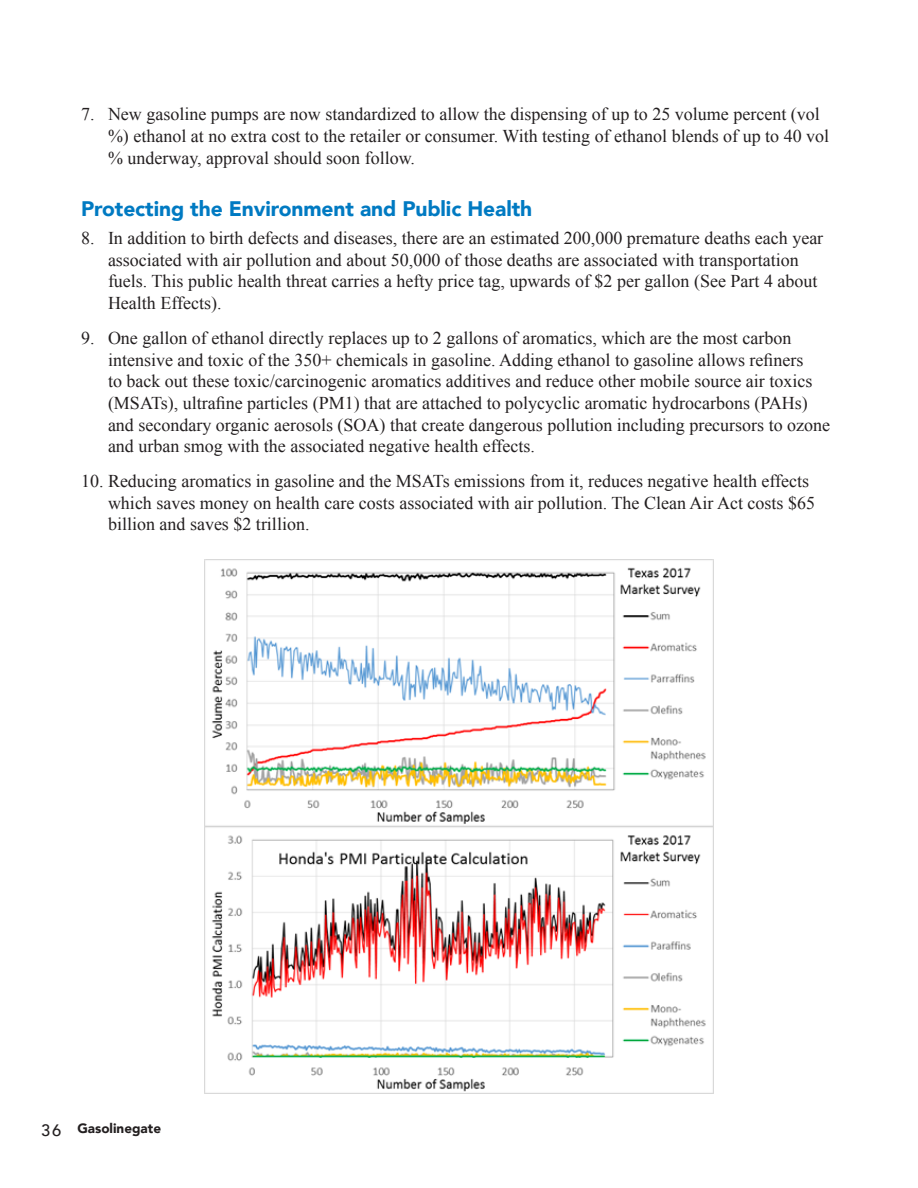
<style>
.page{position:relative;width:918px;height:1188px;background:#fff}
.page>*{position:absolute;margin:0;border:0;box-sizing:border-box;transform-origin:0 0}
.t1{font:900 21px "Avenir";letter-spacing:-.005em;color:#007ac2}
.t2{font:18px/21.6px "Times New Roman";color:#231f20}
.t3{font:900 13.5px "Avenir";color:#231f20}
.s1{font-weight:500;font-size:16.5px}
</style>
<div class="page">
<img style="left:205px;top:559px;width:508px;height:534px">
<p class="t2" style="left:108px;top:103px;width:723px;text-indent:-27px">7. New gasoline pumps are now standardized to allow the dispensing of up to 25 volume percent (vol %) ethanol at no extra cost to the retailer or consumer. With testing of ethanol blends of up to 40 vol % underway, approval should soon follow.</p>
<h2 class="t1" style="left:81px;top:191px;width:453px">Protecting the Environment and Public Health</h2>
<p class="t2" style="left:108px;top:227px;width:717px;text-indent:-27px">8. In addition to birth defects and diseases, there are an estimated 200,000 premature deaths each year associated with air pollution and about 50,000 of those deaths are associated with transportation fuels. This public health threat carries a hefty price tag, upwards of $2 per gallon (See Part 4 about Health Effects).</p>
<p class="t2" style="left:108px;top:327px;width:724px;text-indent:-27px">9. One gallon of ethanol directly replaces up to 2 gallons of aromatics, which are the most carbon intensive and toxic of the 350+ chemicals in gasoline. Adding ethanol to gasoline allows refiners<br>to back out these toxic/carcinogenic aromatics additives and reduce other mobile source air toxics (MSATs), ultrafine particles (PM1) that are attached to polycyclic aromatic hydrocarbons (PAHs) and secondary organic aerosols (SOA) that create dangerous pollution including precursors to ozone and urban smog with the associated negative health effects.</p>
<p class="t2" style="left:108px;top:470px;width:709px;text-indent:-27px">10. Reducing aromatics in gasoline and the MSATs emissions from it, reduces negative health effects which saves money on health care costs associated with air pollution. The Clean Air Act costs $65 billion and saves $2 trillion.</p>
<p class="t3" style="left:41px;top:1117px;width:121px"><span class="s1">36</span> Gasolinegate</p>
</div>
